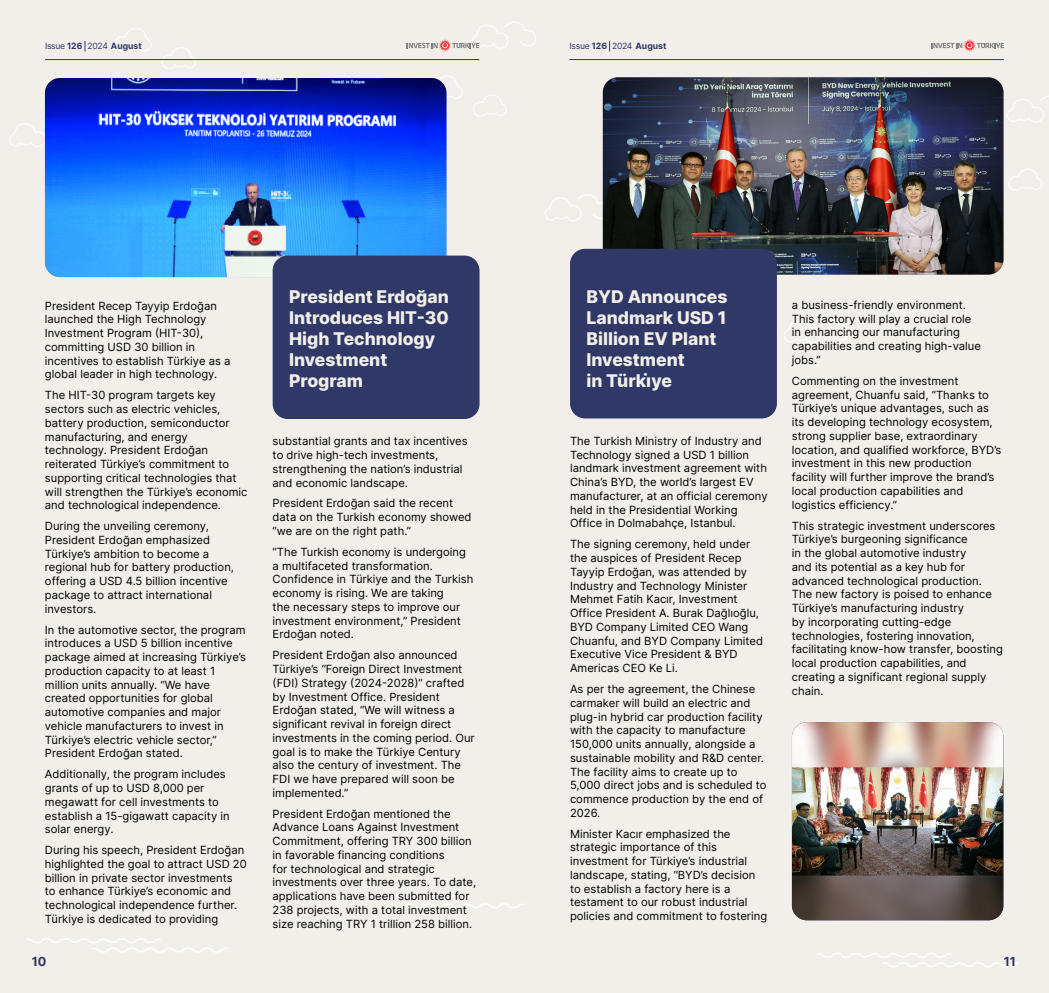
<style>
.page{position:relative;width:1049px;height:993px;background:#fff}
.page>*{position:absolute;margin:0;border:0;box-sizing:border-box;transform-origin:0 0}
.t1{font:800 17.5px/21px "Inter";color:#f2efea}
.t2{font:700 12.5px "Inter";color:#2f3661}
.t3{font:11.25px/13.8px "Inter";color:#000}
.t4{font:8.62px "Inter";letter-spacing:-.03em;color:#2e3866}
.s1{font-weight:700}
</style>
<div class="page">
<div style="left:0;top:0;width:1049px;height:992px;background:#f2efea"></div>
<hr style="left:45px;top:59px;width:434px;height:1px;background:#2e3765">
<hr style="left:570px;top:59px;width:434px;height:1px;background:#2e3765">
<svg style="left:931px;top:39px;width:73px;height:13px"></svg>
<svg style="left:407px;top:39px;width:72px;height:13px"></svg>
<img style="left:45px;top:78px;width:401px;height:199px">
<div style="left:273px;top:255px;width:206px;height:164px;background:#2f3866;border-radius:15px"></div>
<img style="left:603px;top:77px;width:400px;height:197px">
<div style="left:570px;top:249px;width:207px;height:169px;background:#2f3866;border-radius:15px"></div>
<img style="left:792px;top:721px;width:211px;height:198px">
<p class="t4" style="left:45px;top:40px;width:98px">Issue <span class="s1">126</span> 2024 <span class="s1">August</span></p>
<p class="t4" style="left:570px;top:40px;width:98px">Issue <span class="s1">126</span> 2024 <span class="s1">August</span></p>
<p class="t3" style="left:45px;top:298px;width:187px">President Recep Tayyip Erdoğan launched the High Technology<br>Investment Program (HIT-30), committing USD 30 billion in incentives to establish Türkiye as a global leader in high technology.</p>
<p class="t3" style="left:45px;top:388px;width:204px">The HIT-30 program targets key sectors such as electric vehicles, battery production, semiconductor manufacturing, and energy technology. President Erdoğan reiterated Türkiye’s commitment to supporting critical technologies that will strengthen the Türkiye’s economic and technological independence.</p>
<p class="t3" style="left:45px;top:518px;width:191px">During the unveiling ceremony,<br>President Erdoğan emphasized<br>Türkiye’s ambition to become a regional hub for battery production, offering a USD 4.5 billion incentive package to attract international investors.</p>
<p class="t3" style="left:45px;top:622px;width:203px">In the automotive sector, the program introduces a USD 5 billion incentive package aimed at increasing Türkiye’s production capacity to at least 1 million units annually. “We have created opportunities for global automotive companies and major vehicle manufacturers to invest in Türkiye’s electric vehicle sector,” President Erdoğan stated.</p>
<p class="t3" style="left:45px;top:766px;width:186px">Additionally, the program includes grants of up to USD 8,000 per megawatt for cell investments to establish a 15-gigawatt capacity in solar energy.</p>
<p class="t3" style="left:45px;top:842px;width:203px">During his speech, President Erdoğan highlighted the goal to attract USD 20 billion in private sector investments<br>to enhance Türkiye’s economic and technological independence further.<br>Türkiye is dedicated to providing</p>
<h1 class="t1" style="left:289px;top:285px;width:161px">President Erdoğan<br>Introduces HIT-30<br>High Technology<br>Investment<br>Program</h1>
<h1 class="t1" style="left:586px;top:285px;width:142px">BYD Announces<br>Landmark USD 1<br>Billion EV Plant<br>Investment<br>in Türki̇ye</h1>
<p class="t3" style="left:273px;top:434px;width:196px">substantial grants and tax incentives to drive high-tech investments, strengthening the nation’s industrial and economic landscape.</p>
<p class="t3" style="left:273px;top:496px;width:200px">President Erdoğan said the recent data on the Turkish economy showed “we are on the right path.”</p>
<p class="t3" style="left:273px;top:544px;width:202px">“The Turkish economy is undergoing a multifaceted transformation.<br>Confidence in Türkiye and the Turkish economy is rising. We are taking<br>the necessary steps to improve our investment environment,” President<br>Erdoğan noted.</p>
<p class="t3" style="left:273px;top:647px;width:204px">President Erdoğan also announced Türkiye’s “Foreign Direct Investment (FDI) Strategy (2024-2028)” crafted by Investment Office. President Erdoğan stated, “We will witness a significant revival in foreign direct investments in the coming period. Our goal is to make the Türkiye Century also the century of investment. The FDI we have prepared will soon be implemented.”</p>
<p class="t3" style="left:273px;top:806px;width:205px">President Erdoğan mentioned the Advance Loans Against Investment Commitment, offering TRY 300 billion in favorable financing conditions<br>for technological and strategic investments over three years. To date, applications have been submitted for 238 projects, with a total investment size reaching TRY 1 trillion 258 billion.</p>
<p class="t3" style="left:570px;top:433px;width:199px">The Turkish Ministry of Industry and Technology signed a USD 1 billion landmark investment agreement with China’s BYD, the world’s largest EV manufacturer, at an official ceremony held in the Presidential Working Office in Dolmabahçe, Istanbul.</p>
<p class="t3" style="left:570px;top:537px;width:194px">The signing ceremony, held under the auspices of President Recep<br>Tayyip Erdoğan, was attended by<br>Industry and Technology Minister<br>Mehmet Fatih Kacır, Investment<br>Office President A. Burak Dağlıoğlu,<br>BYD Company Limited CEO Wang<br>Chuanfu, and BYD Company Limited<br>Executive Vice President &amp; BYD<br>Americas CEO Ke Li.</p>
<p class="t3" style="left:570px;top:681px;width:198px">As per the agreement, the Chinese carmaker will build an electric and plug-in hybrid car production facility with the capacity to manufacture<br>150,000 units annually, alongside a sustainable mobility and R&amp;D center.<br>The facility aims to create up to<br>5,000 direct jobs and is scheduled to commence production by the end of<br>2026.</p>
<p class="t3" style="left:570px;top:826px;width:199px">Minister Kacır emphasized the strategic importance of this investment for Türkiye’s industrial landscape, stating, “BYD’s decision to establish a factory here is a testament to our robust industrial policies and commitment to fostering</p>
<p class="t3" style="left:792px;top:297px;width:190px">a business-friendly environment.<br>This factory will play a crucial role in enhancing our manufacturing capabilities and creating high-value jobs.”</p>
<p class="t3" style="left:792px;top:373px;width:211px">Commenting on the investment agreement, Chuanfu said, “Thanks to Türkiye’s unique advantages, such as its developing technology ecosystem, strong supplier base, extraordinary location, and qualified workforce, BYD’s investment in this new production facility will further improve the brand’s local production capabilities and logistics efficiency.”</p>
<p class="t3" style="left:792px;top:518px;width:213px">This strategic investment underscores Türkiye’s burgeoning significance<br>in the global automotive industry<br>and its potential as a key hub for advanced technological production.<br>The new factory is poised to enhance Türkiye’s manufacturing industry<br>by incorporating cutting-edge technologies, fostering innovation, facilitating know-how transfer, boosting local production capabilities, and creating a significant regional supply chain.</p>
<p class="t2" style="left:32px;top:952px;width:16px">10</p>
<p class="t2" style="left:1004px;top:952px;width:14px">11</p>
</div>
